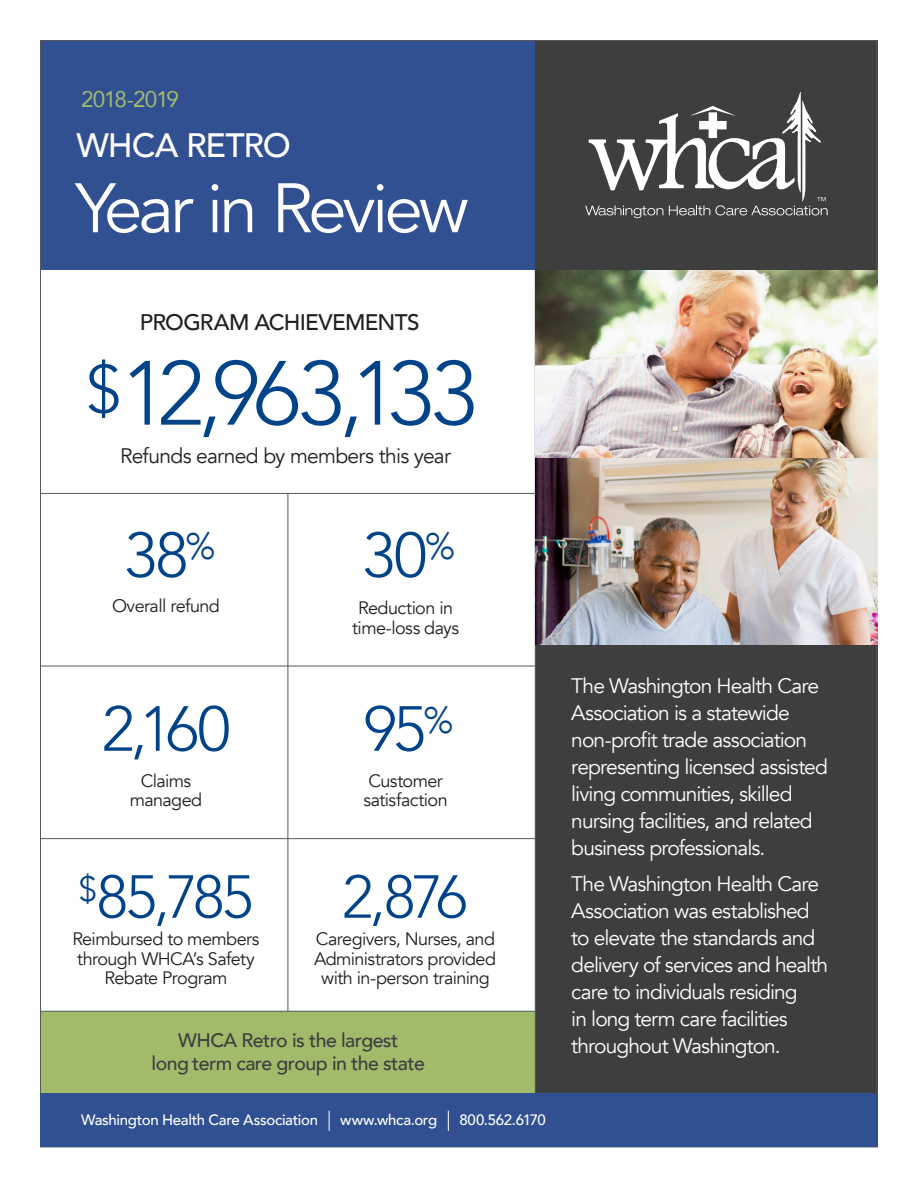
<style>
.page{position:relative;width:918px;height:1188px;background:#fff}
.page>*{position:absolute;margin:0;border:0;box-sizing:border-box;transform-origin:0 0}
.t1{font:300 90px "Avenir";letter-spacing:-.065em;color:#004389}
.t2{font:69.15px "Avenir";letter-spacing:-.06em;color:#fff}
.t3{font:300 63px "Avenir";letter-spacing:-.02em;color:#004389}
.t4{font:300 60px "Avenir";letter-spacing:-.06em;color:#004389}
.t5{font:500 33.75px "Avenir";letter-spacing:-.035em;color:#fff}
.t6{font:500 22.5px "Avenir";letter-spacing:-.035em;color:#231f20}
.t7{font:22.5px "Avenir";letter-spacing:-.065em;color:#a2bb6b}
.t8{font:21px/27px "Avenir";letter-spacing:-.045em;color:#fff}
.t9{font:21px "Avenir";letter-spacing:-.035em;color:#231f20}
.t10{font:500 19.5px/22.5px "Avenir";letter-spacing:-.03em;color:#3e3e3f;text-align:center}
.t11{font:18px/19.5px "Avenir";letter-spacing:-.035em;color:#231f20;text-align:center}
.t12{font:18px "Avenir LT Std";letter-spacing:-.03em;color:#231f20}
.t13{font:500 15px "Avenir";letter-spacing:-.02em;color:#fff}
.s1{font-size:67.5px}
.s2{font-family:"Avenir"}
</style>
<div class="page">
<hr style="left:40px;top:838px;width:496px;height:1px;background:#57585a">
<hr style="left:288px;top:494px;width:1px;height:523px;background:#57585a">
<div style="left:40px;top:1011px;width:838px;height:83px;background:#a2bb6b"></div>
<hr style="left:40px;top:493px;width:496px;height:1px;background:#57585a">
<hr style="left:40px;top:1011px;width:496px;height:1px;background:#57585a">
<hr style="left:40px;top:666px;width:496px;height:1px;background:#57585a">
<div style="left:40px;top:40px;width:838px;height:230px;background:#315091"></div>
<div style="left:535px;top:40px;width:343px;height:1058px;background:#3e3e3f"></div>
<hr style="left:535px;top:270px;width:1px;height:828px;background:#57585a">
<img style="left:535px;top:270px;width:343px;height:374px">
<div style="left:40px;top:1094px;width:838px;height:53px;background:#315091"></div>
<svg style="left:585px;top:92px;width:243px;height:126px"></svg>
<svg style="left:329px;top:1111px;width:1px;height:20px"></svg>
<svg style="left:448px;top:1111px;width:1px;height:20px"></svg>
<p class="t7" style="left:81px;top:81px;width:99px">2018-2019</p>
<p class="t5" style="left:77px;top:116px;width:216px">WHCA RETRO</p>
<p class="t2" style="left:76px;top:167px;width:395px">Year in Review</p>
<p class="t6" style="left:140px;top:303px;width:281px">PROGRAM ACHIEVEMENTS</p>
<p class="t1" style="left:86px;top:340px;width:393px"><span class="s1">$</span>12,963,133</p>
<p class="t9" style="left:120px;top:443px;width:332px">Refunds earned by members this year</p>
<p class="t3" style="left:124px;top:518px;width:93px">38<sup>%</sup></p>
<p class="t3" style="left:362px;top:518px;width:94px">30<sup>%</sup></p>
<p class="t12" style="left:112px;top:595px;width:109px">Overall <span class="s2">refund</span></p>
<p class="t11" style="left:358px;top:599px;width:96px">Reduction in</p>
<p class="t11" style="left:352px;top:618px;width:108px">time-loss days</p>
<p class="t3" style="left:102px;top:692px;width:130px">2,160</p>
<p class="t3" style="left:364px;top:692px;width:91px">95<sup>%</sup></p>
<p class="t11" style="left:141px;top:771px;width:52px">Claims</p>
<p class="t11" style="left:130px;top:791px;width:74px">managed</p>
<p class="t4" style="left:79px;top:862px;width:176px"><sup>$</sup>85,785</p>
<p class="t11" style="left:72px;top:929px;width:189px">Reimbursed to members through WHCA’s Safety<br>Rebate Program</p>
<p class="t11" style="left:368px;top:771px;width:76px">Customer</p>
<p class="t11" style="left:364px;top:791px;width:86px">satisfaction</p>
<p class="t4" style="left:342px;top:862px;width:127px">2,876</p>
<p class="t11" style="left:314px;top:929px;width:184px">Caregivers, Nurses, and<br>Administrators provided with in-person training</p>
<p class="t10" style="left:152px;top:1028px;width:275px">WHCA Retro is the largest<br>long term care group in the state</p>
<p class="t13" style="left:81px;top:1107px;width:239px">Washington Health Care Association</p>
<p class="t13" style="left:340px;top:1107px;width:99px">www.whca.org</p>
<p class="t13" style="left:459px;top:1107px;width:88px">800.562.6170</p>
<p class="t8" style="left:571px;top:673px;width:258px">The Washington Health Care<br>Association is a statewide non-profit trade association representing licensed assisted living communities, skilled nursing facilities, and related business professionals.</p>
<p class="t8" style="left:571px;top:871px;width:258px">The Washington Health Care<br>Association was established to elevate the standards and delivery of services and health care to individuals residing<br>in long term care facilities throughout Washington.</p>
</div>
